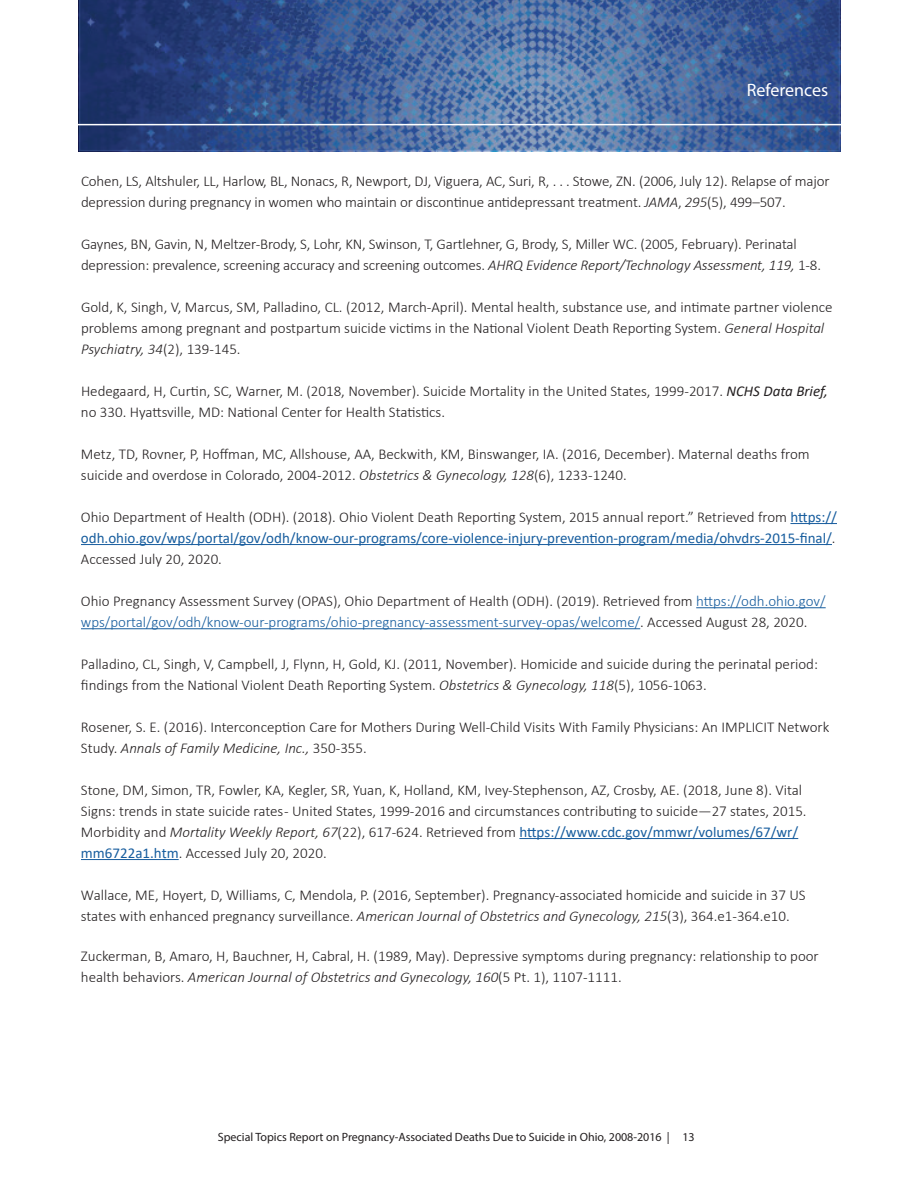
<style>
.page{position:relative;width:918px;height:1188px;background:#fff}
.page>*{position:absolute;margin:0;border:0;box-sizing:border-box;transform-origin:0 0}
.t1{font:18px "Myriad Pro";color:#fff}
.t2{font:300 15px/21px "Calibri";color:#231f20}
.t3{font:15px/21px "Calibri";color:#175d9e;text-align:justify}
.t4{font:12px "Myriad Pro";color:#231f20}
.s1{font-style:italic}
.s2{font-weight:400;font-style:italic}
.s3{font-weight:300;color:#231f20}
.s4{color:#175d9e}
.s5{font-weight:400;color:#175d9e}
</style>
<div class="page">
<svg style="left:79px;top:0;width:761px;height:151px;background:#405e95"></svg>
<hr style="left:62px;top:124px;width:795px;height:1px;background:#fff">
<hr style="left:790px;top:523px;width:47px;height:1px;background:#175d9e">
<hr style="left:81px;top:544px;width:751px;height:1px;background:#175d9e">
<hr style="left:696px;top:607px;width:130px;height:1px;background:#175d9e">
<hr style="left:81px;top:628px;width:559px;height:1px;background:#175d9e">
<hr style="left:519px;top:838px;width:279px;height:1px;background:#175d9e">
<hr style="left:81px;top:859px;width:98px;height:1px;background:#175d9e">
<p class="t1" style="left:747px;top:78px;width:83px">References</p>
<p class="t2" style="left:81px;top:170px;width:750px">Cohen, LS, Altshuler, LL, Harlow, BL, Nonacs, R, Newport, DJ, Viguera, AC, Suri, R, . . . Stowe, ZN. (2006, July 12). Relapse of major depression during pregnancy in women who maintain or discontinue antidepressant treatment. <span class="s1">JAMA</span>, <span class="s1">295</span>(5), 499–507.</p>
<p class="t2" style="left:81px;top:233px;width:742px">Gaynes, BN, Gavin, N, Meltzer-Brody, S, Lohr, KN, Swinson, T, Gartlehner, G, Brody, S, Miller WC. (2005, February). Perinatal depression: prevalence, screening accuracy and screening outcomes. <span class="s1">AHRQ Evidence Report/Technology Assessment, 119,</span> 1-8.</p>
<p class="t2" style="left:81px;top:296px;width:753px">Gold, K, Singh, V, Marcus, SM, Palladino, CL. (2012, March-April). Mental health, substance use, and intimate partner violence problems among pregnant and postpartum suicide victims in the National Violent Death Reporting System. <span class="s1">General Hospital<br>Psychiatry, 34</span>(2), 139-145.</p>
<p class="t2" style="left:81px;top:380px;width:748px">Hedegaard, H, Curtin, SC, Warner, M. (2018, November). Suicide Mortality in the United States, 1999-2017. <span class="s2">NCHS Data Brief, </span>no 330. Hyattsville, MD: National Center for Health Statistics.</p>
<p class="t2" style="left:81px;top:443px;width:730px">Metz, TD, Rovner, P, Hoffman, MC, Allshouse, AA, Beckwith, KM, Binswanger, IA. (2016, December). Maternal deaths from suicide and overdose in Colorado, 2004-2012. <span class="s1">Obstetrics &amp; Gynecology, 128</span>(6), 1233-1240.</p>
<p class="t3" style="left:81px;top:506px;width:758px"><span class="s3">Ohio Department of Health (ODH). (2018). Ohio Violent Death Reporting System, 2015 annual report.” Retrieved from</span> https:// odh.ohio.gov/wps/portal/gov/odh/know-our-programs/core-violence-injury-prevention-program/media/ohvdrs-2015-final/<span class="s3">.<br>Accessed July 20, 2020.</span></p>
<p class="t2" style="left:81px;top:590px;width:746px">Ohio Pregnancy Assessment Survey (OPAS), Ohio Department of Health (ODH). (2019). Retrieved from <span class="s4">https://odh.ohio.gov/ wps/portal/gov/odh/know-our-programs/ohio-pregnancy-assessment-survey-opas/welcome/</span>. Accessed August 28, 2020.</p>
<p class="t2" style="left:81px;top:653px;width:739px">Palladino, CL, Singh, V, Campbell, J, Flynn, H, Gold, KJ. (2011, November). Homicide and suicide during the perinatal period: findings from the National Violent Death Reporting System. <span class="s1">Obstetrics &amp; Gynecology, 118</span>(5), 1056-1063.</p>
<p class="t2" style="left:81px;top:716px;width:750px">Rosener, S. E. (2016). Interconception Care for Mothers During Well-Child Visits With Family Physicians: An IMPLICIT Network<br>Study. <span class="s1">Annals of Family Medicine, Inc.,</span> 350-355.</p>
<p class="t2" style="left:81px;top:779px;width:727px">Stone, DM, Simon, TR, Fowler, KA, Kegler, SR, Yuan, K, Holland, KM, Ivey-Stephenson, AZ, Crosby, AE. (2018, June 8). Vital Signs: trends in state suicide rates - United States, 1999-2016 and circumstances contributing to suicide—27 states, 2015.<br>Morbidity and <span class="s1">Mortality Weekly Report, 67</span>(22), 617-624. Retrieved from <span class="s5">https://www.cdc.gov/mmwr/volumes/67/wr/ mm6722a1.htm</span>. Accessed July 20, 2020.</p>
<p class="t2" style="left:81px;top:884px;width:726px">Wallace, ME, Hoyert, D, Williams, C, Mendola, P. (2016, September). Pregnancy-associated homicide and suicide in 37 US states with enhanced pregnancy surveillance. <span class="s1">American Journal of Obstetrics and Gynecology, 215</span>(3), 364.e1-364.e10.</p>
<p class="t2" style="left:81px;top:946px;width:739px">Zuckerman, B, Amaro, H, Bauchner, H, Cabral, H. (1989, May). Depressive symptoms during pregnancy: relationship to poor health behaviors. <span class="s1">American Journal of Obstetrics and Gynecology, 160</span>(5 Pt. 1), 1107-1111.</p>
<p class="t4" style="left:218px;top:1129px;width:478px">Special Topics Report on Pregnancy-Associated Deaths Due to Suicide in Ohio, 2008-2016 | 13</p>
</div>
